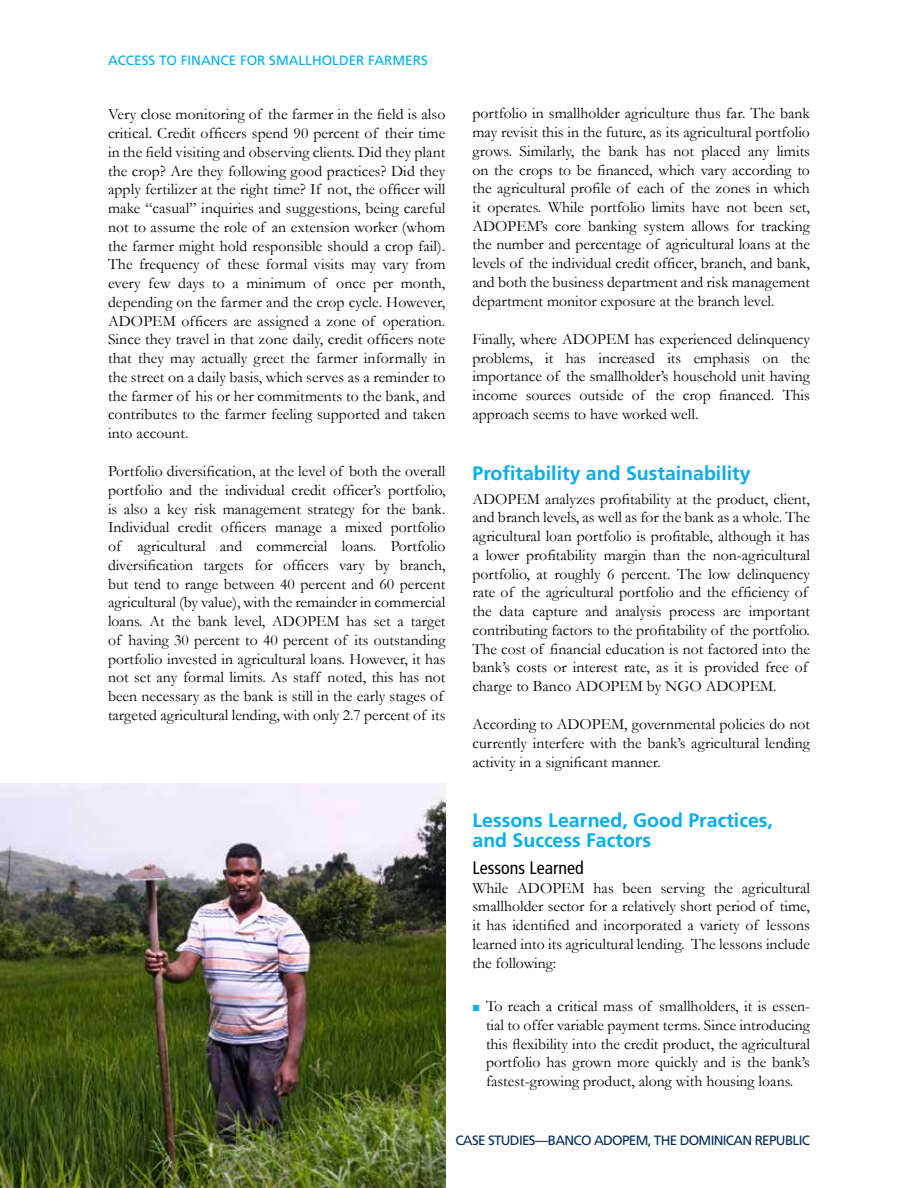
<style>
.page{position:relative;width:918px;height:1188px;background:#fff}
.page>*{position:absolute;margin:0;border:0;box-sizing:border-box;transform-origin:0 0}
.t1{font:700 19.5px/19.5px "Frutiger LT Std";color:#00aeef}
.t2{font:condensed 18px "Frutiger LT Std";color:#000}
.t3{font:15.75px/18.8px "Garamond";color:#000;text-align:justify}
.t4{font:13.5px "Frutiger LT Std";letter-spacing:-.05em;color:#002b5c}
.t5{font:13.5px "Frutiger LT Std";color:#00aeef}
.s1{font-size:12.75px;color:#00aeef}
</style>
<div class="page">
<img style="left:0;top:783px;width:446px;height:405px">
<p class="t5" style="left:108px;top:52px;width:321px">ACCESS TO FINANCE FOR SMALLHOLDER FARMERS</p>
<p class="t3" style="left:108px;top:105px;width:339px">Very close monitoring of the farmer in the field is also critical. Credit officers spend 90 percent of their time in the field visiting and observing clients. Did they plant the crop? Are they following good practices? Did they apply fertilizer at the right time? If not, the officer will make “casual” inquiries and suggestions, being careful not to assume the role of an extension worker (whom the farmer might hold responsible should a crop fail).<br>The frequency of these formal visits may vary from every few days to a minimum of once per month, depending on the farmer and the crop cycle. However, ADOPEM officers are assigned a zone of operation.<br>Since they travel in that zone daily, credit officers note that they may actually greet the farmer informally in the street on a daily basis, which serves as a reminder to the farmer of his or her commitments to the bank, and contributes to the farmer feeling supported and taken into account.</p>
<p class="t3" style="left:108px;top:461px;width:339px;text-align:left">Portfolio diversification, at the level of both the overall portfolio and the individual credit officer’s portfolio, is also a key risk management strategy for the bank.<br>Individual credit officers manage a mixed portfolio of agricultural and commercial loans. Portfolio diversification targets for officers vary by branch, but tend to range between 40 percent and 60 percent agricultural (by value), with the remainder in commercial loans. At the bank level, ADOPEM has set a target of having 30 percent to 40 percent of its outstanding portfolio invested in agricultural loans. However, it has not set any formal limits. As staff noted, this has not been necessary as the bank is still in the early stages of targeted agricultural lending, with only 2.7 percent of its</p>
<p class="t3" style="left:472px;top:104px;width:339px">portfolio in smallholder agriculture thus far. The bank may revisit this in the future, as its agricultural portfolio grows. Similarly, the bank has not placed any limits on the crops to be financed, which vary according to the agricultural profile of each of the zones in which it operates. While portfolio limits have not been set, ADOPEM’s core banking system allows for tracking the number and percentage of agricultural loans at the levels of the individual credit officer, branch, and bank, and both the business department and risk management department monitor exposure at the branch level.</p>
<p class="t3" style="left:472px;top:329px;width:339px">Finally, where ADOPEM has experienced delinquency problems, it has increased its emphasis on the importance of the smallholder’s household unit having income sources outside of the crop financed. This approach seems to have worked well.</p>
<p class="t1" style="left:472px;top:463px;width:280px">Profitability and Sustainability</p>
<p class="t3" style="left:472px;top:489px;width:339px;text-align:left">ADOPEM analyzes profitability at the product, client, and branch levels, as well as for the bank as a whole. The agricultural loan portfolio is profitable, although it has a lower profitability margin than the non-agricultural portfolio, at roughly 6 percent. The low delinquency rate of the agricultural portfolio and the efficiency of the data capture and analysis process are important contributing factors to the profitability of the portfolio.<br>The cost of financial education is not factored into the bank’s costs or interest rate, as it is provided free of charge to Banco ADOPEM by NGO ADOPEM.</p>
<p class="t3" style="left:472px;top:715px;width:339px">According to ADOPEM, governmental policies do not currently interfere with the bank’s agricultural lending activity in a significant manner.</p>
<p class="t1" style="left:472px;top:811px;width:302px">Lessons Learned, Good Practices, and Success Factors</p>
<p class="t2" style="left:472px;top:857px;width:113px">Lessons Learned</p>
<p class="t3" style="left:472px;top:878px;width:339px">While ADOPEM has been serving the agricultural smallholder sector for a relatively short period of time, it has identified and incorporated a variety of lessons learned into its agricultural lending. The lessons include the following:</p>
<p class="t3" style="left:486px;top:997px;width:326px;text-indent:-14px"><span class="s1">■</span> To reach a critical mass of smallholders, it is essen&shy;tial to offer variable payment terms. Since introducing this flexibility into the credit product, the agricultural portfolio has grown more quickly and is the bank’s fastest-growing product, along with housing loans.</p>
<p class="t4" style="left:455px;top:1132px;width:149px">CASE STUDIES—BANCO ADO</p>
<p class="t4" style="left:622px;top:1132px;width:187px">PEM, THE DOMINICAN REPUBLIC</p>
</div>
